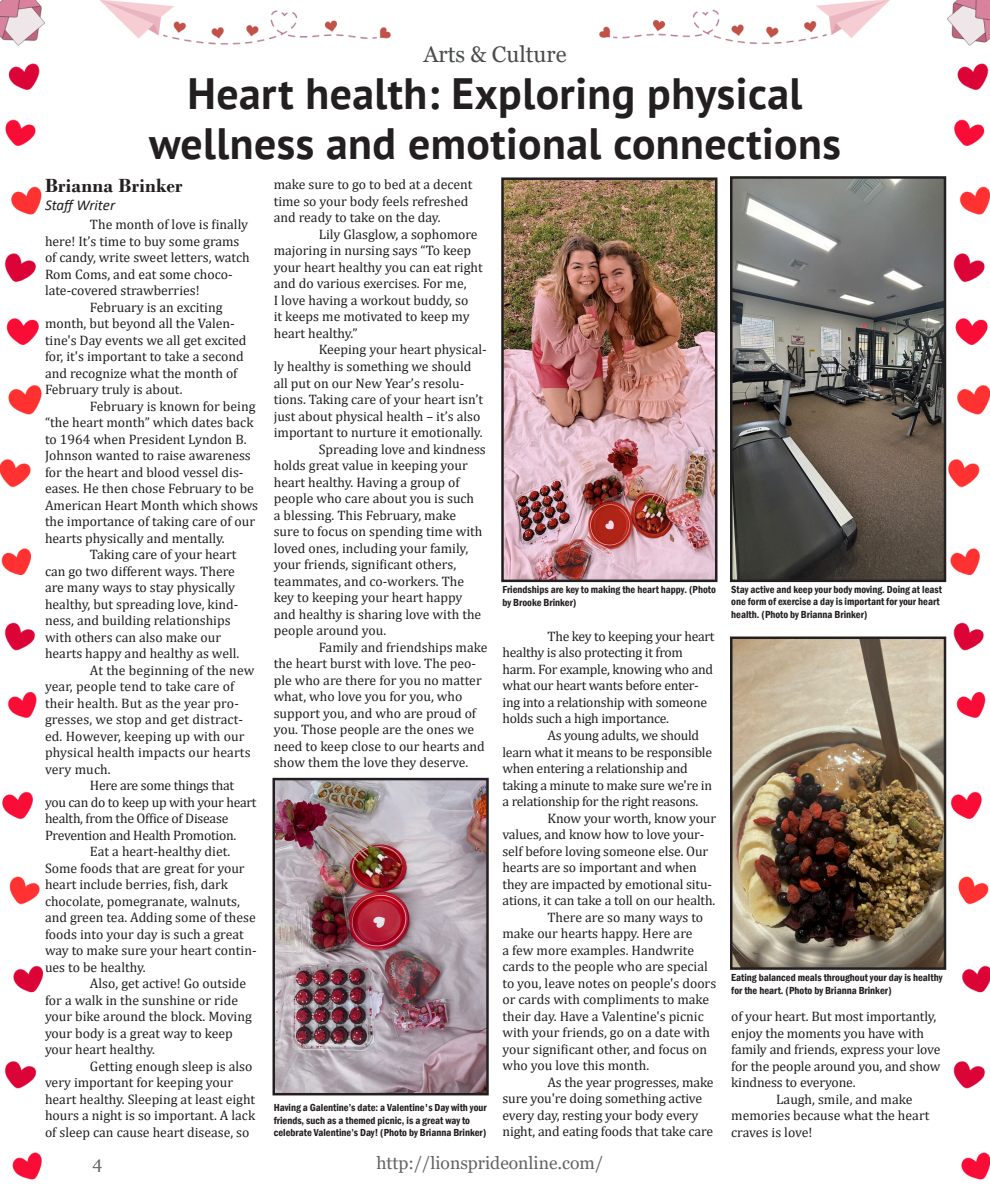
<style>
.page{position:relative;width:990px;height:1193px;background:#fff}
.page>*{position:absolute;margin:0;border:0;box-sizing:border-box;transform-origin:0 0}
.t1{font:700 43.75px "PT Sans";letter-spacing:.01em;color:#231f20}
.t2{font:22.5px "Georgia";color:#4b4c4d}
.t3{font:700 20px "Bodoni";letter-spacing:.01em;color:#231f20}
.Prides_Subhead{font:17.5px "Georgia";color:#636366}
.t4{font:italic 15px "Calibri";color:#231f20}
.t5{font:13.75px/16.5px "Cambria";color:#231f20}
.t6{font:13.75px/16.5px "Cambria";letter-spacing:-.02em;color:#231f20}
.t7{font:600 condensed 10.5px/12.6px "Franklin Gothic";color:#231f20}
</style>
<div class="page">
<img style="left:0;top:0;width:990px;height:1180px">
<img style="left:275px;top:781px;width:211px;height:311px">
<div style="left:272px;top:778px;width:217px;height:317px;border:2px solid #231f20"></div>
<img style="left:504px;top:180px;width:211px;height:399px">
<div style="left:501px;top:177px;width:217px;height:405px;border:2px solid #231f20"></div>
<img style="left:733px;top:179px;width:210px;height:400px">
<div style="left:730px;top:176px;width:216px;height:406px;border:2px solid #231f20"></div>
<img style="left:733px;top:639px;width:210px;height:327px">
<div style="left:730px;top:636px;width:216px;height:333px;border:2px solid #231f20"></div>
<p class="t2" style="left:423px;top:41px;width:145px">Arts &amp; Culture</p>
<p class="t1" style="left:188px;top:64px;width:616px">Heart health: Exploring physical</p>
<p class="t1" style="left:149px;top:114px;width:693px">wellness and emotional connections</p>
<p class="t3" style="left:45px;top:174px;width:139px">Brianna Brinker</p>
<p class="t4" style="left:45px;top:195px;width:72px">Staff Writer</p>
<p class="t5" style="left:45px;top:216px;width:206px;text-indent:45px">The month of love is finally here! It’s time to buy some grams of candy, write sweet letters, watch<br>Rom Coms, and eat some choco&shy;late-covered strawberries!</p>
<p class="t5" style="left:45px;top:298px;width:203px;text-indent:45px">February is an exciting month, but beyond all the Valen&shy;tine's Day events we all get excited for, it's important to take a second and recognize what the month of<br>February truly is about.</p>
<p class="t5" style="left:45px;top:397px;width:215px;text-indent:45px">February is known for being “the heart month” which dates back to 1964 when President Lyndon B.<br>Johnson wanted to raise awareness for the heart and blood vessel dis&shy;eases. He then chose February to be American Heart Month which shows the importance of taking care of our hearts physically and mentally.</p>
<p class="t5" style="left:45px;top:546px;width:196px;text-indent:45px">Taking care of your heart can go two different ways. There are many ways to stay physically healthy, but spreading love, kind&shy;ness, and building relationships with others can also make our hearts happy and healthy as well.</p>
<p class="t5" style="left:45px;top:661px;width:211px;text-indent:45px">At the beginning of the new year, people tend to take care of their health. But as the year pro&shy;gresses, we stop and get distract&shy;ed. However, keeping up with our physical health impacts our hearts very much.</p>
<p class="t6" style="left:45px;top:777px;width:213px;text-indent:45px">Here are some things that you can do to keep up with your heart health, from the Office of Disease<br>Prevention and Health Promotion.</p>
<p class="t5" style="left:45px;top:843px;width:213px;text-indent:45px">Eat a heart-healthy diet.<br>Some foods that are great for your heart include berries, fish, dark chocolate, pomegranate, walnuts, and green tea. Adding some of these foods into your day is such a great way to make sure your heart contin&shy;ues to be healthy.</p>
<p class="t5" style="left:45px;top:975px;width:208px;text-indent:45px">Also, get active! Go outside for a walk in the sunshine or ride your bike around the block. Moving your body is a great way to keep your heart healthy.</p>
<p class="t5" style="left:45px;top:1057px;width:212px;text-indent:45px">Getting enough sleep is also very important for keeping your heart healthy. Sleeping at least eight hours a night is so important. A lack of sleep can cause heart disease, so</p>
<p class="t5" style="left:274px;top:176px;width:200px">make sure to go to bed at a decent time so your body feels refreshed and ready to take on the day.</p>
<p class="t5" style="left:274px;top:226px;width:210px;text-indent:45px">Lily Glasglow, a sophomore majoring in nursing says “To keep your heart healthy you can eat right and do various exercises. For me,<br>I love having a workout buddy, so<br>it keeps me motivated to keep my heart healthy.”</p>
<p class="t5" style="left:274px;top:341px;width:214px;text-indent:45px">Keeping your heart physical&shy;ly healthy is something we should all put on our New Year’s resolu&shy;tions. Taking care of your heart isn’t just about physical health – it’s also important to nurture it emotionally.</p>
<p class="t5" style="left:274px;top:440px;width:214px;text-indent:45px">Spreading love and kindness holds great value in keeping your heart healthy. Having a group of people who care about you is such<br>a blessing. This February, make<br>sure to focus on spending time with loved ones, including your family, your friends, significant others, teammates, and co-workers. The key to keeping your heart happy and healthy is sharing love with the people around you.</p>
<p class="t5" style="left:274px;top:638px;width:215px;text-indent:45px">Family and friendships make the heart burst with love. The peo&shy;ple who are there for you no matter what, who love you for you, who support you, and who are proud of you. Those people are the ones we need to keep close to our hearts and show them the love they deserve.</p>
<p class="t6" style="left:502px;top:628px;width:214px;text-indent:45px">The key to keeping your heart healthy is also protecting it from harm. For example, knowing who and what our heart wants before enter&shy;ing into a relationship with someone holds such a high importance.</p>
<p class="t7" style="left:502px;top:583px;width:215px">Friendships are key to making the heart happy. (Photo by Brooke Brinker)</p>
<p class="t7" style="left:731px;top:583px;width:212px">Stay active and keep your body moving. Doing at least one form of exercise a day is important for your heart health. (Photo by Brianna Brinker)</p>
<p class="t6" style="left:502px;top:727px;width:211px;text-indent:45px">As young adults, we should learn what it means to be responsible when entering a relationship and taking a minute to make sure we're in a relationship for the right reasons.</p>
<p class="t5" style="left:502px;top:809px;width:215px;text-indent:45px">Know your worth, know your values, and know how to love your&shy;self before loving someone else. Our hearts are so important and when they are impacted by emotional situ&shy;ations, it can take a toll on our health.</p>
<p class="t5" style="left:502px;top:908px;width:215px;text-indent:45px">There are so many ways to make our hearts happy. Here are<br>a few more examples. Handwrite cards to the people who are special to you, leave notes on people's doors or cards with compliments to make their day. Have a Valentine's picnic with your friends, go on a date with your significant other, and focus on who you love this month.</p>
<p class="t5" style="left:502px;top:1073px;width:213px;text-indent:45px">As the year progresses, make sure you're doing something active every day, resting your body every night, and eating foods that take care</p>
<p class="t7" style="left:731px;top:971px;width:213px">Eating balanced meals throughout your day is healthy for the heart. (Photo by Brianna Brinker)</p>
<p class="t5" style="left:731px;top:1008px;width:211px">of your heart. But most importantly, enjoy the moments you have with family and friends, express your love for the people around you, and show kindness to everyone.</p>
<p class="t5" style="left:731px;top:1090px;width:200px;text-indent:45px">Laugh, smile, and make memories because what the heart craves is love!</p>
<p class="t7" style="left:274px;top:1101px;width:214px">Having a Galentine’s date: a Valentine's Day with your friends, such as a themed picnic, is a great way to celebrate Valentine’s Day! (Photo by Brianna Brinker)</p>
<p class="Prides_Subhead" style="left:92px;top:1152px;width:11px">4</p>
<p class="Prides_Subhead" style="left:376px;top:1152px;width:228px">http://lionsprideonline.com/</p>
</div>
